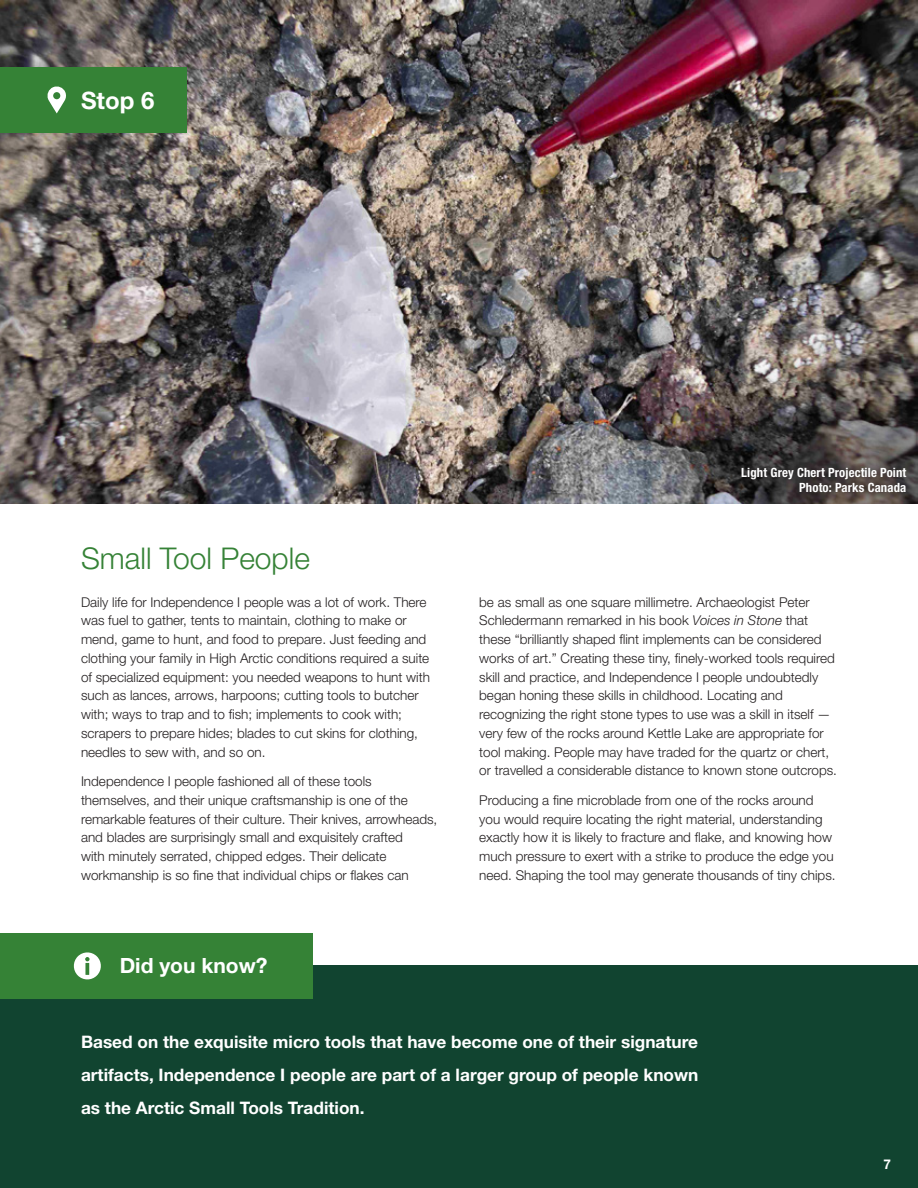
<style>
.page{position:relative;width:918px;height:1188px;background:#fff}
.page>*{position:absolute;margin:0;border:0;box-sizing:border-box;transform-origin:0 0}
._20pt_Green_headers{font:300 30px "Helvetica Neue LT Std";color:#358236}
.Stop_numbers{font:700 24px "Helvetica Neue LT Std";color:#fff}
.Did_you_know{font:700 21px "Helvetica Neue LT Std";color:#fff}
.t1{font:700 17.25px/33px "Helvetica Neue LT Std";color:#fff;text-align:justify}
.t2{font:300 13.5px/18.8px "Helvetica Neue LT Std";color:#231f20}
.t3{font:700 13.5px "Helvetica Neue LT Std";color:#fff}
.Photo_credit_-_white{font:700 condensed 12.75px "Helvetica Neue LT Std";letter-spacing:.01em;color:#fff}
.s1{font-style:italic}
</style>
<div class="page">
<img style="left:0;top:0;width:918px;height:503px">
<div style="left:0;top:966px;width:918px;height:222px;background:#114430"></div>
<svg style="left:734px;top:460px;width:180px;height:40px"></svg>
<div style="left:0;top:67px;width:187px;height:66px;background:#358236"></div>
<svg style="left:47px;top:86px;width:19px;height:27px"></svg>
<div style="left:0;top:933px;width:312px;height:66px;background:#358236"></div>
<svg style="left:73px;top:952px;width:28px;height:28px"></svg>
<p class="Stop_numbers" style="left:81px;top:85px;width:75px">Stop 6</p>
<p class="_20pt_Green_headers" style="left:81px;top:540px;width:230px">Small Tool People</p>
<p class="t2" style="left:81px;top:592px;width:351px">Daily life for Independence I people was a lot of work. There was fuel to gather, tents to maintain, clothing to make or mend, game to hunt, and food to prepare. Just feeding and clothing your family in High Arctic conditions required a suite of specialized equipment: you needed weapons to hunt with such as lances, arrows, harpoons; cutting tools to butcher with; ways to trap and to fish; implements to cook with; scrapers to prepare hides; blades to cut skins for clothing, needles to sew with, and so on.</p>
<p class="t2" style="left:81px;top:772px;width:358px">Independence I people fashioned all of these tools themselves, and their unique craftsmanship is one of the remarkable features of their culture. Their knives, arrowheads, and blades are surprisingly small and exquisitely crafted<br>with minutely serrated, chipped edges. Their delicate workmanship is so fine that individual chips or flakes can</p>
<p class="Did_you_know" style="left:120px;top:953px;width:149px">Did you know?</p>
<p class="Photo_credit_-_white" style="left:741px;top:465px;width:167px">Light Grey Chert Projectile Point</p>
<p class="Photo_credit_-_white" style="left:799px;top:480px;width:109px">Photo: Parks Canada</p>
<p class="t2" style="left:479px;top:592px;width:359px">be as small as one square millimetre. Archaeologist Peter Schledermann remarked in his book <span class="s1">Voices in Stone</span> that these “brilliantly shaped flint implements can be considered works of art.” Creating these tiny, finely-worked tools required skill and practice, and Independence I people undoubtedly began honing these skills in childhood. Locating and recognizing the right stone types to use was a skill in itself — very few of the rocks around Kettle Lake are appropriate for tool making. People may have traded for the quartz or chert, or travelled a considerable distance to known stone outcrops.</p>
<p class="t2" style="left:479px;top:790px;width:358px">Producing a fine microblade from one of the rocks around you would require locating the right material, understanding exactly how it is likely to fracture and flake, and knowing how much pressure to exert with a strike to produce the edge you need. Shaping the tool may generate thousands of tiny chips.</p>
<p class="t1" style="left:81px;top:1025px;width:619px">Based on the exquisite micro tools that have become one of their signature artifacts, Independence I people are part of a larger group of people known as the Arctic Small Tools Tradition.</p>
<p class="t3" style="left:883px;top:1156px;width:9px">7</p>
</div>
